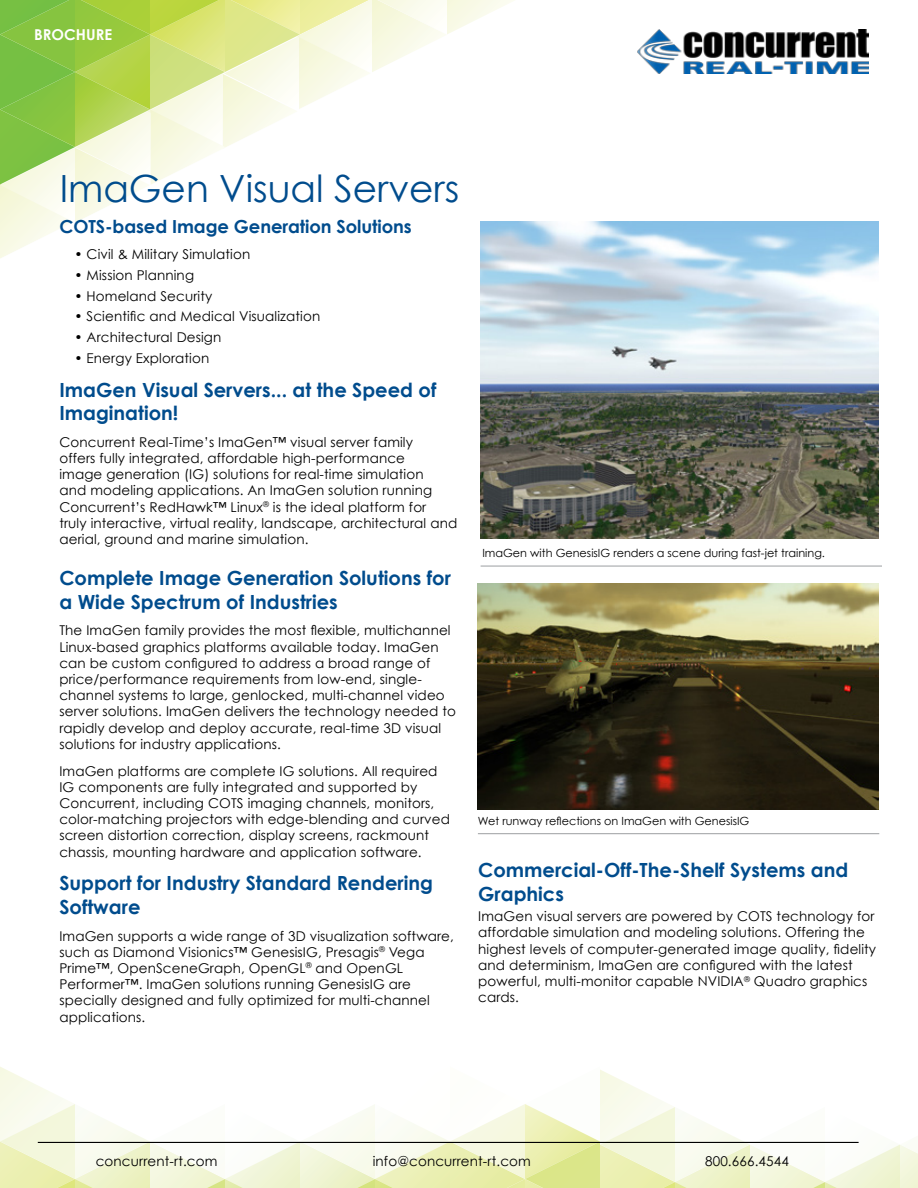
<style>
.page{position:relative;width:918px;height:1188px;background:#fff}
.page>*{position:absolute;margin:0;border:0;box-sizing:border-box;transform-origin:0 0}
.t1{font:37.5px "Century Gothic";color:#004c8d}
.t2{font:700 19.5px/23.4px "Century Gothic";color:#004c8d}
.t3{font:700 18px "Century Gothic";letter-spacing:-.005em;color:#004c8d}
.t4{font:700 15px "Century Gothic";color:#fff}
.t5{font:13.5px/16.2px "Century Gothic";letter-spacing:.01em;color:#000}
.t6{font:11.25px "Century Gothic";color:#000}
</style>
<div class="page">
<svg style="left:0;top:1067px;width:918px;height:121px"></svg>
<hr style="left:38px;top:1142px;width:821px;height:1px;background:#000">
<svg style="left:0;top:0;width:514px;height:259px"></svg>
<img style="left:638px;top:29px;width:231px;height:44px">
<img style="left:477px;top:583px;width:402px;height:226px">
<hr style="left:478px;top:833px;width:401px;height:1px;background:#a7a9ac">
<hr style="left:481px;top:566px;width:401px;height:1px;background:#a7a9ac">
<img style="left:481px;top:221px;width:398px;height:318px">
<p class="t4" style="left:34px;top:25px;width:79px">BROCHURE</p>
<h1 class="t1" style="left:60px;top:165px;width:401px">ImaGen Visual Servers</h1>
<h3 class="t3" style="left:59px;top:215px;width:354px">COTS-based Image Generation Solutions</h3>
<p class="t5" style="left:74px;top:246px;width:177px">• Civil &amp; Military Simulation</p>
<p class="t5" style="left:74px;top:267px;width:121px">• Mission Planning</p>
<p class="t5" style="left:74px;top:287px;width:140px">• Homeland Security</p>
<p class="t5" style="left:74px;top:308px;width:247px">• Scientific and Medical Visualization</p>
<p class="t5" style="left:74px;top:329px;width:149px">• Architectural Design</p>
<p class="t5" style="left:74px;top:350px;width:136px">• Energy Exploration</p>
<h2 class="t2" style="left:59px;top:377px;width:379px">ImaGen Visual Servers... at the Speed of<br>Imagination!</h2>
<p class="t5" style="left:59px;top:434px;width:399px">Concurrent Real-Time’s ImaGen™ visual server family<br>offers fully integrated, affordable high-performance<br>image generation (IG) solutions for real-time simulation<br>and modeling applications. An ImaGen solution running Concurrent’s RedHawk™ Linux<sup>®</sup> is the ideal platform for<br>truly interactive, virtual reality, landscape, architectural and aerial, ground and marine simulation.</p>
<h2 class="t2" style="left:59px;top:566px;width:393px">Complete Image Generation Solutions for a Wide Spectrum of Industries</h2>
<p class="t5" style="left:59px;top:622px;width:398px">The ImaGen family provides the most flexible, multichannel Linux-based graphics platforms available today. ImaGen can be custom configured to address a broad range of price/performance requirements from low-end, single&shy;channel systems to large, genlocked, multi-channel video server solutions. ImaGen delivers the technology needed to rapidly develop and deploy accurate, real-time 3D visual solutions for industry applications.</p>
<p class="t5" style="left:59px;top:762px;width:392px">ImaGen platforms are complete IG solutions. All required IG components are fully integrated and supported by Concurrent, including COTS imaging channels, monitors, color-matching projectors with edge-blending and curved screen distortion correction, display screens, rackmount chassis, mounting hardware and application software.</p>
<h2 class="t2" style="left:59px;top:871px;width:375px">Support for Industry Standard Rendering<br>Software</h2>
<p class="t5" style="left:59px;top:927px;width:396px">ImaGen supports a wide range of 3D visualization software, such as Diamond Visionics™ GenesisIG, Presagis<sup>®</sup> Vega Prime™, OpenSceneGraph, OpenGL<sup>®</sup> and OpenGL Performer™. ImaGen solutions running GenesisIG are specially designed and fully optimized for multi-channel applications.</p>
<p class="t6" style="left:482px;top:546px;width:344px">ImaGen with GenesisIG renders a scene during fast-jet training.</p>
<p class="t6" style="left:478px;top:814px;width:273px">Wet runway reflections on ImaGen with GenesisIG</p>
<h2 class="t2" style="left:478px;top:858px;width:372px">Commercial-Off-The-Shelf Systems and<br>Graphics</h2>
<p class="t5" style="left:478px;top:908px;width:400px">ImaGen visual servers are powered by COTS technology for affordable simulation and modeling solutions. Offering the highest levels of computer-generated image quality, fidelity and determinism, ImaGen are configured with the latest powerful, multi-monitor capable NVIDIA<sup>®</sup> Quadro graphics cards.</p>
<p class="t5" style="left:96px;top:1153px;width:123px">concurrent-rt.com</p>
<p class="t5" style="left:373px;top:1153px;width:160px">info@concurrent-rt.com</p>
<p class="t5" style="left:705px;top:1153px;width:85px">800.666.4544</p>
</div>
